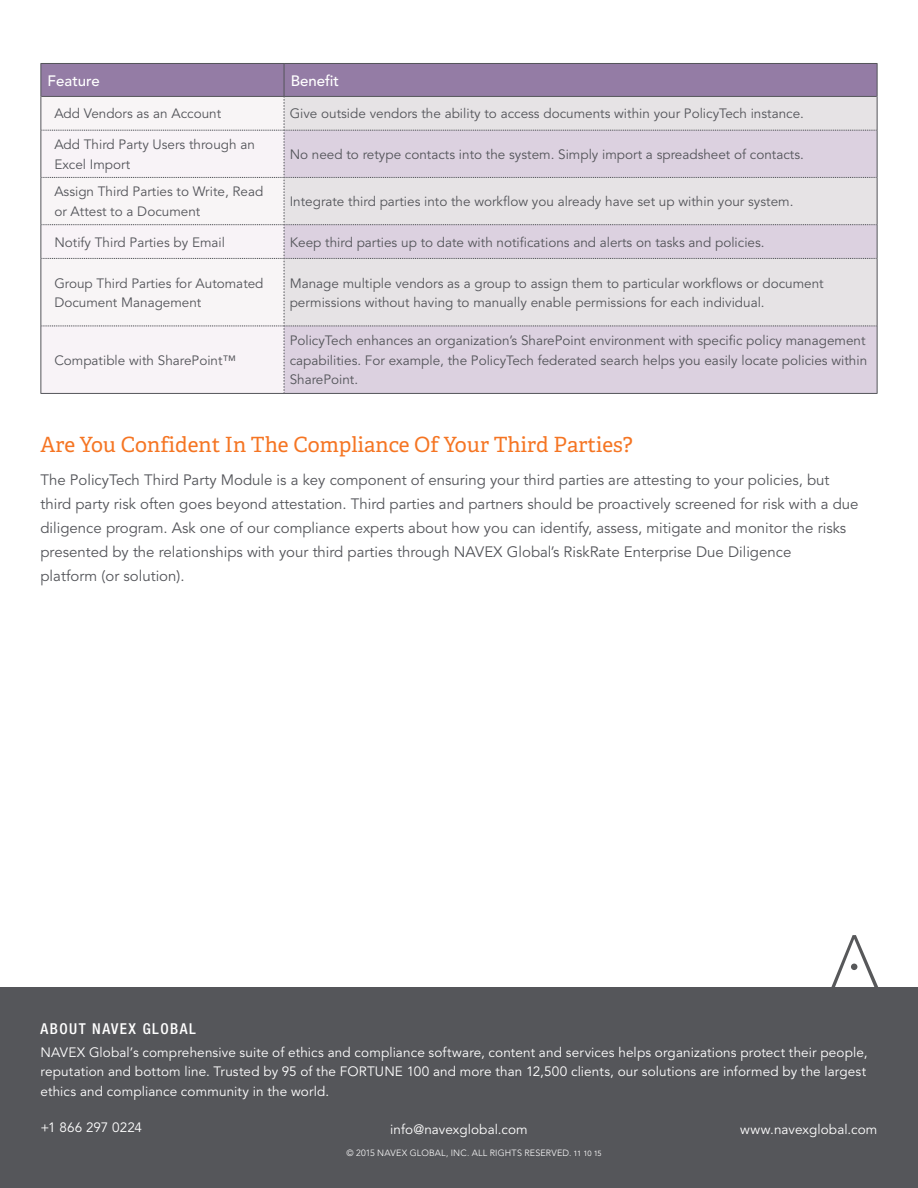
<style>
.page{position:relative;width:918px;height:1188px;background:#fff}
.page>*{position:absolute;margin:0;border:0;box-sizing:border-box;transform-origin:0 0}
.Body_Content{font:21px "Adelle PE";color:#f57523}
.Body_Content-2{font:15px/24px "Avenir LT Std";color:#54555a}
.t1{font:500 condensed 15px "Helvetica Neue LT Std";letter-spacing:.1em;color:#fff}
.Table_HeaderCell{font:500 15px "Avenir LT Std";color:#fff}
.Table_CellContent{font:13.5px/19.5px "Avenir LT Std";color:#54555a}
.Footer_BodyCopy{font:13.5px/19.5px "Avenir LT Std";letter-spacing:.01em;color:#fff;text-align:justify}
.t2{font:300 9px "Avenir LT Std";letter-spacing:.02em;color:#fff}
.s1{font-weight:400;font-size:7.5px}
</style>
<div class="page">
<svg style="left:831px;top:935px;width:47px;height:52px"></svg>
<div style="left:0;top:987px;width:918px;height:201px;background:#55565a"></div>
<hr style="left:40px;top:96px;width:1px;height:34px;background:#54555a">
<hr style="left:877px;top:96px;width:1px;height:34px;background:#54555a">
<hr style="left:40px;top:130px;width:1px;height:47px;background:#54555a">
<hr style="left:877px;top:130px;width:1px;height:47px;background:#54555a">
<hr style="left:40px;top:177px;width:1px;height:48px;background:#54555a">
<hr style="left:877px;top:177px;width:1px;height:48px;background:#54555a">
<hr style="left:40px;top:225px;width:1px;height:33px;background:#54555a">
<hr style="left:877px;top:225px;width:1px;height:33px;background:#54555a">
<hr style="left:40px;top:258px;width:1px;height:68px;background:#54555a">
<hr style="left:877px;top:258px;width:1px;height:68px;background:#54555a">
<hr style="left:40px;top:326px;width:1px;height:67px;background:#54555a">
<hr style="left:877px;top:326px;width:1px;height:67px;background:#54555a">
<hr style="left:40px;top:393px;width:244px;height:1px;background:#54555a">
<hr style="left:284px;top:393px;width:594px;height:1px;background:#54555a">
<hr style="left:40px;top:63px;width:244px;height:1px;background:#54555a">
<hr style="left:40px;top:64px;width:1px;height:32px;background:#54555a">
<hr style="left:284px;top:63px;width:594px;height:1px;background:#54555a">
<hr style="left:877px;top:64px;width:1px;height:32px;background:#54555a">
<svg style="left:41px;top:64px;width:836px;height:329px"></svg>
<p class="Table_HeaderCell" style="left:48px;top:72px;width:54px">Feature</p>
<p class="Table_HeaderCell" style="left:291px;top:72px;width:50px">Benefit</p>
<p class="Table_CellContent" style="left:54px;top:104px;width:168px">Add Vendors as an Account</p>
<p class="Table_CellContent" style="left:290px;top:104px;width:516px">Give outside vendors the ability to access documents within your PolicyTech instance.</p>
<p class="Table_CellContent" style="left:54px;top:135px;width:202px">Add Third Party Users through an<br>Excel Import</p>
<p class="Table_CellContent" style="left:290px;top:145px;width:516px">No need to retype contacts into the system. Simply import a spreadsheet of contacts.</p>
<p class="Table_CellContent" style="left:54px;top:182px;width:210px">Assign Third Parties to Write, Read or Attest to a Document</p>
<p class="Table_CellContent" style="left:290px;top:192px;width:505px">Integrate third parties into the workflow you already have set up within your system.</p>
<p class="Table_CellContent" style="left:54px;top:233px;width:172px">Notify Third Parties by Email</p>
<p class="Table_CellContent" style="left:290px;top:233px;width:476px">Keep third parties up to date with notifications and alerts on tasks and policies.</p>
<p class="Table_CellContent" style="left:54px;top:274px;width:211px">Group Third Parties for Automated<br>Document Management</p>
<p class="Table_CellContent" style="left:290px;top:274px;width:535px">Manage multiple vendors as a group to assign them to particular workflows or document permissions without having to manually enable permissions for each individual.</p>
<p class="Table_CellContent" style="left:54px;top:351px;width:183px">Compatible with SharePoint™</p>
<p class="Table_CellContent" style="left:290px;top:331px;width:579px">PolicyTech enhances an organization’s SharePoint environment with specific policy management capabilities. For example, the PolicyTech federated search helps you easily locate policies within<br>SharePoint.</p>
<p class="Body_Content" style="left:40px;top:430px;width:594px">Are You Confident In The Compliance Of Your Third Parties?</p>
<p class="Body_Content-2" style="left:40px;top:468px;width:820px">The PolicyTech Third Party Module is a key component of ensuring your third parties are attesting to your policies, but third party risk often goes beyond attestation. Third parties and partners should be proactively screened for risk with a due diligence program. Ask one of our compliance experts about how you can identify, assess, mitigate and monitor the risks presented by the relationships with your third parties through NAVEX Global’s RiskRate Enterprise Due Diligence<br>platform (or solution).</p>
<p class="t1" style="left:40px;top:1019px;width:157px">ABOUT NAVEX GLOBAL</p>
<p class="Footer_BodyCopy" style="left:40px;top:1043px;width:829px">NAVEX Global’s comprehensive suite of ethics and compliance software, content and services helps organizations protect their people, reputation and bottom line. Trusted by 95 of the FORTUNE 100 and more than 12,500 clients, our solutions are informed by the largest ethics and compliance community in the world.</p>
<p class="Footer_BodyCopy" style="left:40px;top:1118px;width:103px">+1 866 297 0224</p>
<p class="Footer_BodyCopy" style="left:390px;top:1120px;width:139px">info@navexglobal.com</p>
<p class="Footer_BodyCopy" style="left:740px;top:1120px;width:139px">www.navexglobal.com</p>
<p class="t2" style="left:347px;top:1147px;width:257px">© 2015 NAVEX GLOBAL, INC. ALL RIGHTS RESERVED. <span class="s1">11 10 15</span></p>
</div>
